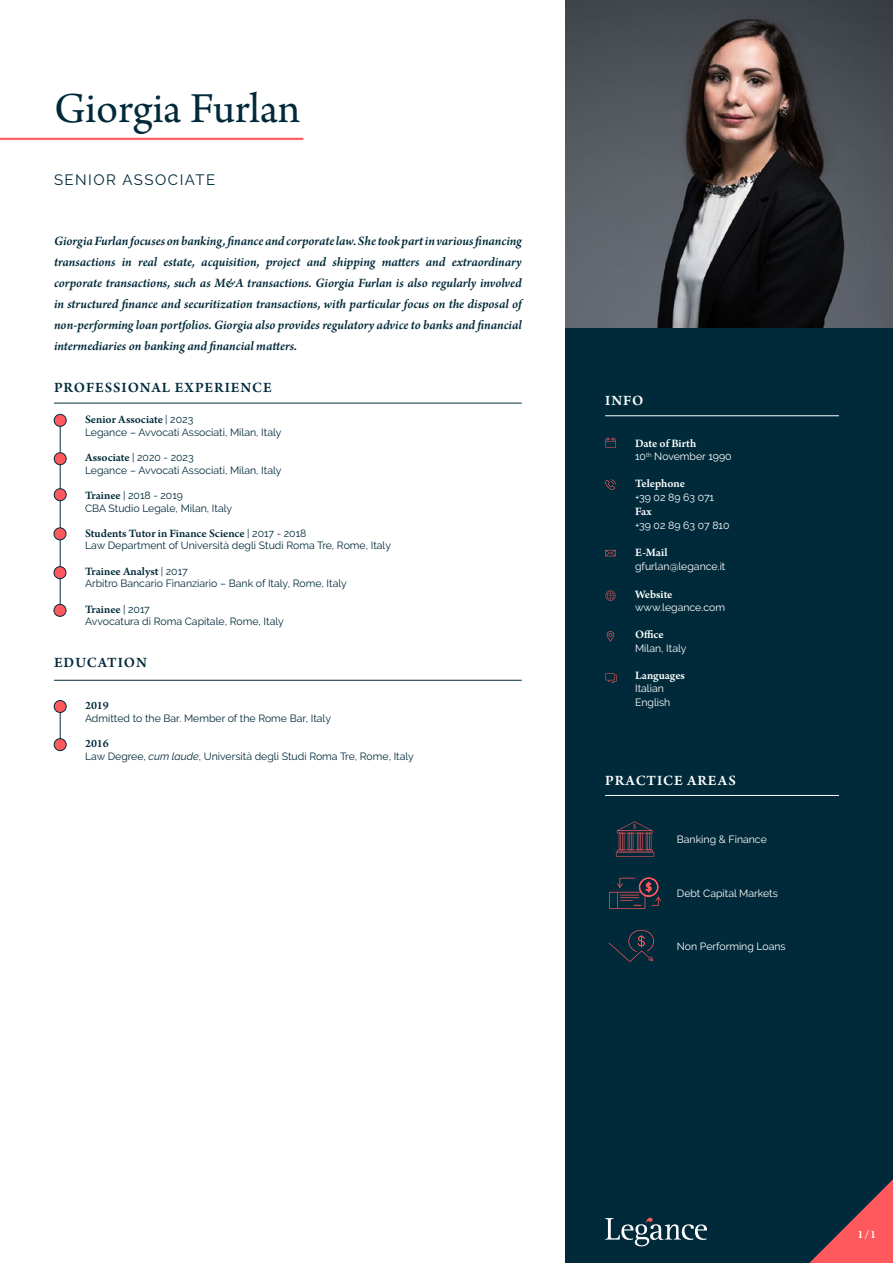
<style>
.page{position:relative;width:893px;height:1263px;background:#fff}
.page>*{position:absolute;margin:0;border:0;box-sizing:border-box;transform-origin:0 0}
.t1{font:45px "Arno Pro";letter-spacing:-.005em;color:#002a3a}
.t2{font:600 15px "Arno Pro";letter-spacing:.06em;color:#002a3a}
.t3{font:600 15px "Arno Pro";letter-spacing:.06em;color:#fff}
.t4{font:15px "Raleway";letter-spacing:.1em;color:#002a3a}
.t5{font:italic 600 13.5px/21px "Arno Pro";letter-spacing:-.005em;color:#002a3a;text-align:justify}
.t6{font:600 12px "Arno Pro";color:#002a3a}
.t7{font:600 12px "Arno Pro";letter-spacing:-.005em;color:#fff}
.t8{font:10.5px/12.6px "Raleway";color:#002a3a}
.t9{font:10.5px/13.5px "Raleway";color:#fff}
.s1{font-family:"Raleway";font-weight:400;font-size:10.5px}
.s2{font-family:"Arno Pro";font-weight:600;font-size:12px}
.s3{font-style:italic}
</style>
<div class="page">
<div style="left:566px;top:0;width:327px;height:1263px;background:#002a3a"></div>
<hr style="left:0;top:138px;width:303px;height:2px;background:#ff585d">
<hr style="left:60px;top:420px;width:1px;height:190px;background:#002a3a">
<hr style="left:60px;top:706px;width:1px;height:39px;background:#002a3a">
<hr style="left:54px;top:403px;width:468px;height:1px;background:#002a3a">
<hr style="left:54px;top:680px;width:468px;height:1px;background:#002a3a">
<div style="left:54px;top:414px;width:12px;height:12px;background:#ff585d;border-radius:50%"></div>
<div style="left:54px;top:414px;width:12px;height:13px;border:1px solid #002a3a;border-radius:50%"></div>
<div style="left:54px;top:700px;width:12px;height:12px;background:#ff585d;border-radius:50%"></div>
<div style="left:54px;top:700px;width:12px;height:13px;border:1px solid #002a3a;border-radius:50%"></div>
<div style="left:54px;top:453px;width:12px;height:12px;background:#ff585d;border-radius:50%"></div>
<div style="left:54px;top:453px;width:12px;height:12px;border:1px solid #002a3a;border-radius:50%"></div>
<div style="left:54px;top:489px;width:12px;height:12px;background:#ff585d;border-radius:50%"></div>
<div style="left:54px;top:488px;width:12px;height:13px;border:1px solid #002a3a;border-radius:50%"></div>
<div style="left:54px;top:528px;width:12px;height:12px;background:#ff585d;border-radius:50%"></div>
<div style="left:54px;top:528px;width:12px;height:12px;border:1px solid #002a3a;border-radius:50%"></div>
<div style="left:54px;top:567px;width:12px;height:12px;background:#ff585d;border-radius:50%"></div>
<div style="left:54px;top:566px;width:12px;height:13px;border:1px solid #002a3a;border-radius:50%"></div>
<div style="left:54px;top:604px;width:12px;height:12px;background:#ff585d;border-radius:50%"></div>
<div style="left:54px;top:604px;width:12px;height:12px;border:1px solid #002a3a;border-radius:50%"></div>
<div style="left:54px;top:739px;width:12px;height:12px;background:#ff585d;border-radius:50%"></div>
<div style="left:54px;top:738px;width:12px;height:13px;border:1px solid #002a3a;border-radius:50%"></div>
<svg style="left:607px;top:631px;width:7px;height:11px"></svg>
<svg style="left:605px;top:550px;width:11px;height:6px"></svg>
<svg style="left:605px;top:479px;width:11px;height:11px"></svg>
<svg style="left:605px;top:590px;width:11px;height:11px"></svg>
<svg style="left:605px;top:437px;width:11px;height:11px"></svg>
<svg style="left:605px;top:673px;width:12px;height:10px"></svg>
<hr style="left:605px;top:415px;width:234px;height:1px;background:#fff">
<hr style="left:605px;top:795px;width:234px;height:1px;background:#fff">
<svg style="left:616px;top:821px;width:38px;height:35px"></svg>
<svg style="left:609px;top:877px;width:52px;height:32px"></svg>
<svg style="left:609px;top:930px;width:45px;height:32px"></svg>
<img style="left:566px;top:0;width:327px;height:327px">
<svg style="left:605px;top:1218px;width:102px;height:28px"></svg>
<svg style="left:809px;top:1179px;width:84px;height:84px"></svg>
<h1 class="t1" style="left:54px;top:83px;width:248px">Giorgia Furlan</h1>
<p class="t4" style="left:54px;top:171px;width:163px">SENIOR ASSOCIATE</p>
<p class="t5" style="left:54px;top:231px;width:469px">Giorgia Furlan focuses on banking, finance and corporate law. She took part in various financing transactions in real estate, acquisition, project and shipping matters and extraordinary corporate transactions, such as M&amp;A transactions. Giorgia Furlan is also regularly involved in structured finance and securitization transactions, with particular focus on the disposal of non-performing loan portfolios. Giorgia also provides regulatory advice to banks and financial intermediaries on banking and financial matters.</p>
<p class="t2" style="left:54px;top:379px;width:219px">PROFESSIONAL EXPERIENCE</p>
<p class="t6" style="left:85px;top:412px;width:110px">Senior Associate <span class="s1">| 2023</span></p>
<p class="t8" style="left:85px;top:426px;width:198px">Legance – Avvocati Associati, Milan, Italy</p>
<p class="t8" style="left:85px;top:451px;width:198px"><span class="s2">Associate</span> | 2020 - 2023<br>Legance – Avvocati Associati, Milan, Italy</p>
<p class="t8" style="left:85px;top:489px;width:149px"><span class="s2">Trainee</span> | 2018 - 2019<br>CBA Studio Legale, Milan, Italy</p>
<p class="t6" style="left:85px;top:526px;width:223px">Students Tutor in Finance Science <span class="s1">| 2017 - 2018</span></p>
<p class="t8" style="left:85px;top:539px;width:307px">Law Department of Università degli Studi Roma Tre, Rome, Italy</p>
<p class="t6" style="left:85px;top:564px;width:104px">Trainee Analyst <span class="s1">| 2017</span></p>
<p class="t8" style="left:85px;top:577px;width:263px">Arbitro Bancario Finanziario – Bank of Italy, Rome, Italy</p>
<p class="t6" style="left:85px;top:602px;width:66px">Trainee <span class="s1">| 2017</span></p>
<p class="t8" style="left:85px;top:615px;width:200px">Avvocatura di Roma Capitale, Rome, Italy</p>
<p class="t2" style="left:54px;top:654px;width:94px">EDUCATION</p>
<p class="t6" style="left:85px;top:699px;width:25px">2019</p>
<p class="t8" style="left:85px;top:712px;width:247px">Admitted to the Bar. Member of the Rome Bar, Italy</p>
<p class="t6" style="left:85px;top:737px;width:25px">2016</p>
<p class="t8" style="left:85px;top:750px;width:330px">Law Degree, <span class="s3">cum laude</span>, Università degli Studi Roma Tre, Rome, Italy</p>
<p class="t3" style="left:605px;top:392px;width:40px">INFO</p>
<p class="t7" style="left:635px;top:436px;width:63px">Date of Birth</p>
<p class="t9" style="left:635px;top:450px;width:98px">10<sup>th</sup> November 1990</p>
<p class="t7" style="left:635px;top:477px;width:51px">Telephone</p>
<p class="t9" style="left:635px;top:490px;width:81px">+39 02 89 63 071</p>
<p class="t7" style="left:635px;top:505px;width:18px">Fax</p>
<p class="t9" style="left:635px;top:518px;width:96px">+39 02 89 63 07 810</p>
<p class="t7" style="left:635px;top:546px;width:34px">E-Mail</p>
<p class="t9" style="left:635px;top:559px;width:92px">gfurlan@legance.it</p>
<p class="t7" style="left:635px;top:587px;width:39px">Website</p>
<p class="t9" style="left:635px;top:601px;width:91px">www.legance.com</p>
<p class="t7" style="left:635px;top:628px;width:30px">Office</p>
<p class="t9" style="left:635px;top:641px;width:53px">Milan, Italy</p>
<p class="t7" style="left:635px;top:668px;width:51px">Languages</p>
<p class="t9" style="left:635px;top:682px;width:37px">Italian<br>English</p>
<p class="t3" style="left:605px;top:771px;width:132px">PRACTICE AREAS</p>
<p class="t9" style="left:677px;top:832px;width:91px">Banking &amp; Finance</p>
<p class="t9" style="left:677px;top:886px;width:103px">Debt Capital Markets</p>
<p class="t9" style="left:677px;top:939px;width:110px">Non Performing Loans</p>
<p class="t7" style="left:857px;top:1228px;width:20px">1/1</p>
</div>
